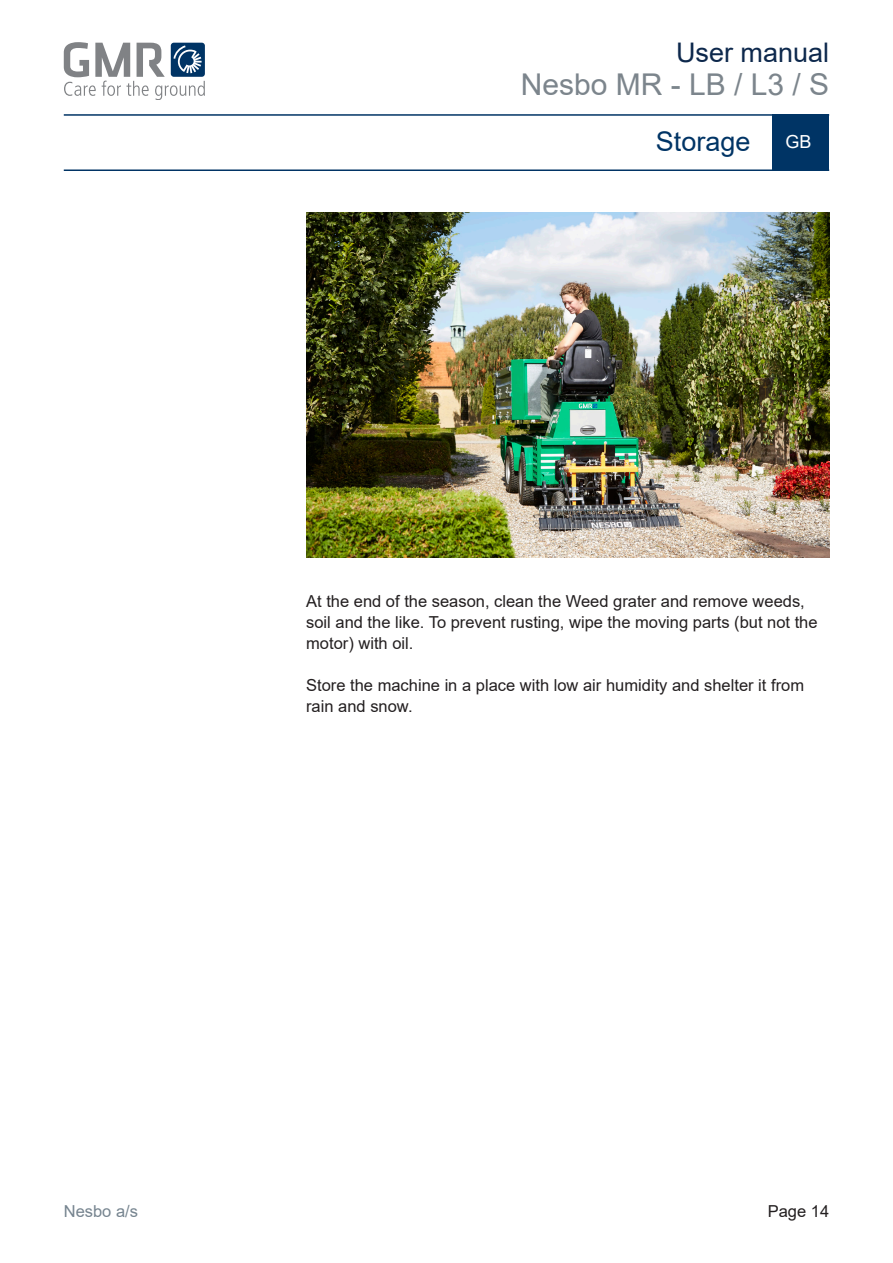
<style>
.page{position:relative;width:893px;height:1263px;background:#fff}
.page>*{position:absolute;margin:0;border:0;box-sizing:border-box;transform-origin:0 0}
.t1{font:30px "Arial";color:#7c858c}
.t2{font:27px "Arial";color:#0d284c}
.Afsnitsoverskrift{font:27px "Arial";color:#003465}
.t3{font:18px "Arial";color:#fff}
.Brødtekst{font:16.5px/21px "Arial";color:#231f20}
.t4{font:16.5px "Arial";color:#76848f}
</style>
<div class="page">
<hr style="left:64px;top:114px;width:765px;height:2px;background:#003465">
<hr style="left:64px;top:169px;width:765px;height:2px;background:#003465">
<svg style="left:64px;top:43px;width:141px;height:57px"></svg>
<div style="left:772px;top:114px;width:57px;height:57px;background:#003465"></div>
<img style="left:306px;top:213px;width:523px;height:344px">
<h2 class="t2" style="left:676px;top:34px;width:155px">User manual</h2>
<h1 class="t1" style="left:521px;top:64px;width:310px">Nesbo MR - LB / L3 / S</h1>
<p class="Afsnitsoverskrift" style="left:656px;top:123px;width:96px">Storage</p>
<p class="t3" style="left:785px;top:130px;width:28px">GB</p>
<p class="Brødtekst" style="left:306px;top:591px;width:513px">At the end of the season, clean the Weed grater and remove weeds, soil and the like. To prevent rusting, wipe the moving parts (but not the motor) with oil.</p>
<p class="Brødtekst" style="left:306px;top:675px;width:499px">Store the machine in a place with low air humidity and shelter it from rain and snow.</p>
<p class="t4" style="left:64px;top:1199px;width:76px">Nesbo a/s</p>
<p class="Brødtekst" style="left:768px;top:1200px;width:63px">Page 14</p>
</div>
